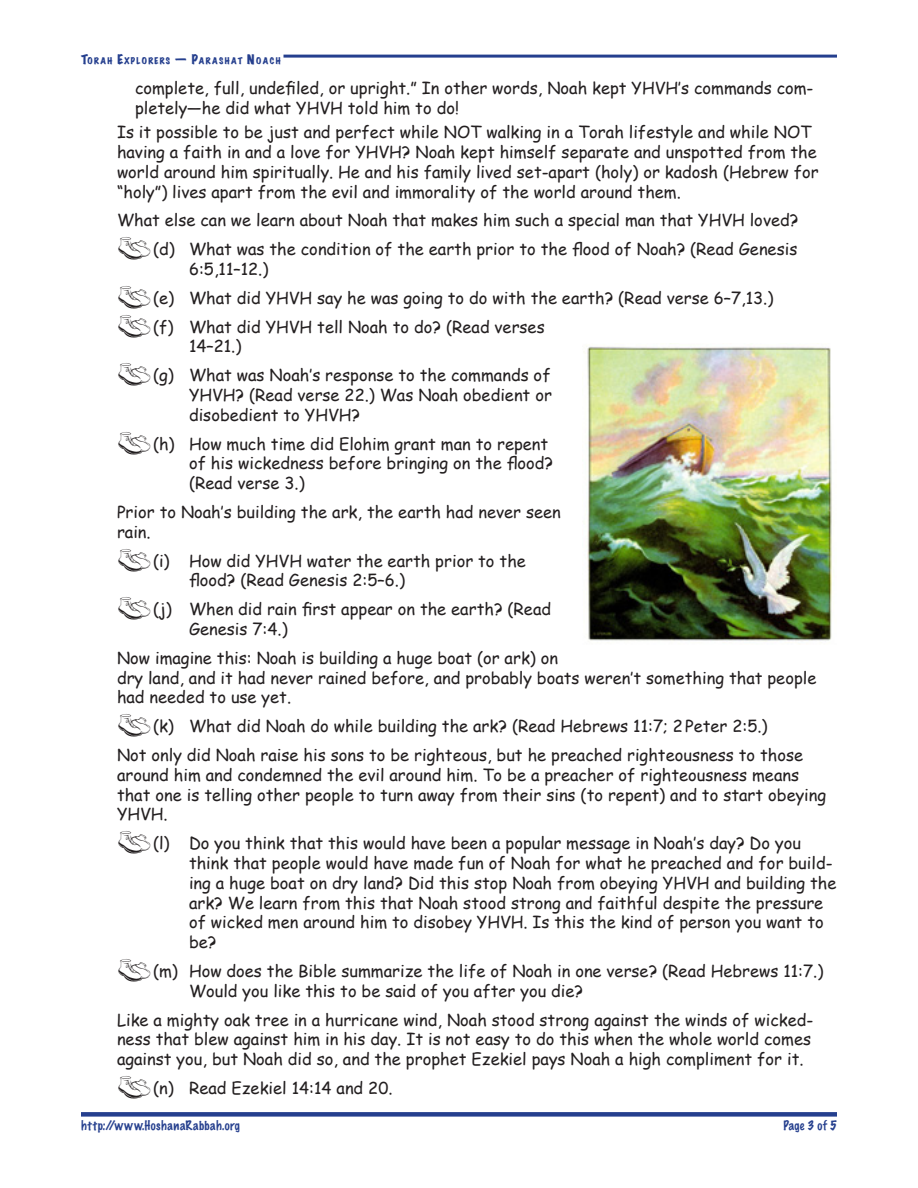
<style>
.page{position:relative;width:918px;height:1188px;background:#fff}
.page>*{position:absolute;margin:0;border:0;box-sizing:border-box;transform-origin:0 0}
.Lists_dbat_boot_lev{font:16.5px/19.8px "Comic Sans MS";color:#231f20}
.indent_left_2p{font:16.5px/19.8px "Comic Sans MS";color:#231f20}
.Lists_bullets_level{font:16.5px/19.8px "Comic Sans MS";color:#231f20}
.t1{font:100 12px "Marker Felt";letter-spacing:.045em;color:#253f8e}
.t2{font:expanded 8.4px "Marker Felt";letter-spacing:.165em;color:#253f8e}
.s1{font-size:12px}
.s2{font-family:"Outfitters";font-size:22.5px}
</style>
<div class="page">
<div style="left:81px;top:1112px;width:756px;height:5px;background:#253f8e"></div>
<hr style="left:284px;top:55px;width:553px;height:3px;background:#253f8e">
<img style="left:587px;top:343px;width:245px;height:298px">
<p class="t2" style="left:81px;top:54px;width:201px"><span class="s1">T</span>ORAH <span class="s1">E</span>XPLORERS <span class="s1">— P</span>ARASHAT <span class="s1">N</span>OACH</p>
<p class="Lists_bullets_level" style="left:135px;top:78px;width:680px">complete, full, undefiled, or upright.” In other words, Noah kept YHVH’s commands com&shy;pletely—he did what YHVH told him to do!</p>
<p class="indent_left_2p" style="left:117px;top:122px;width:703px">Is it possible to be just and perfect while NOT walking in a Torah lifestyle and while NOT having a faith in and a love for YHVH? Noah kept himself separate and unspotted from the world around him spiritually. He and his family lived set-apart (holy) or kadosh (Hebrew for “holy”) lives apart from the evil and immorality of the world around them.</p>
<p class="indent_left_2p" style="left:117px;top:210px;width:683px">What else can we learn about Noah that makes him such a special man that YHVH loved?</p>
<p class="Lists_dbat_boot_lev" style="left:189px;top:239px;width:610px;text-indent:-72px"><span class="s2">5</span>(d) What was the condition of the earth prior to the flood of Noah? (Read Genesis<br>6:5,11–12.)</p>
<p class="Lists_dbat_boot_lev" style="left:117px;top:287px;width:658px"><span class="s2">5</span>(e) What did YHVH say he was going to do with the earth? (Read verse 6–7,13.)</p>
<p class="Lists_dbat_boot_lev" style="left:189px;top:316px;width:357px;text-indent:-72px"><span class="s2">5</span>(f) What did YHVH tell Noah to do? (Read verses<br>14–21.)</p>
<p class="Lists_dbat_boot_lev" style="left:189px;top:365px;width:364px;text-align:justify;text-indent:-72px"><span class="s2">5</span>(g) What was Noah’s response to the commands of YHVH? (Read verse 22.) Was Noah obedient or disobedient to YHVH?</p>
<p class="Lists_dbat_boot_lev" style="left:189px;top:433px;width:366px;text-indent:-72px"><span class="s2">5</span>(h) How much time did Elohim grant man to repent of his wickedness before bringing on the flood? (Read verse 3.)</p>
<p class="indent_left_2p" style="left:117px;top:502px;width:445px">Prior to Noah’s building the ark, the earth had never seen rain.</p>
<p class="Lists_dbat_boot_lev" style="left:189px;top:550px;width:338px;text-indent:-72px"><span class="s2">5</span>(i) How did YHVH water the earth prior to the flood? (Read Genesis 2:5–6.)</p>
<p class="Lists_dbat_boot_lev" style="left:189px;top:599px;width:364px;text-indent:-72px"><span class="s2">5</span>(j) When did rain first appear on the earth? (Read<br>Genesis 7:4.)</p>
<p class="indent_left_2p" style="left:117px;top:647px;width:701px">Now imagine this: Noah is building a huge boat (or ark) on<br>dry land, and it had never rained before, and probably boats weren’t something that people had needed to use yet.</p>
<p class="Lists_dbat_boot_lev" style="left:117px;top:716px;width:652px"><span class="s2">5</span>(k) What did Noah do while building the ark? (Read Hebrews 11:7; 2Peter 2:5.)</p>
<p class="indent_left_2p" style="left:117px;top:745px;width:711px">Not only did Noah raise his sons to be righteous, but he preached righteousness to those around him and condemned the evil around him. To be a preacher of righteousness means that one is telling other people to turn away from their sins (to repent) and to start obeying YHVH.</p>
<p class="Lists_dbat_boot_lev" style="left:189px;top:833px;width:649px;text-indent:-72px"><span class="s2">5</span>(l) Do you think that this would have been a popular message in Noah’s day? Do you think that people would have made fun of Noah for what he preached and for build&shy;ing a huge boat on dry land? Did this stop Noah from obeying YHVH and building the ark? We learn from this that Noah stood strong and faithful despite the pressure of wicked men around him to disobey YHVH. Is this the kind of person you want to be?</p>
<p class="Lists_dbat_boot_lev" style="left:189px;top:961px;width:636px;text-indent:-72px"><span class="s2">5</span>(m) How does the Bible summarize the life of Noah in one verse? (Read Hebrews 11:7.)<br>Would you like this to be said of you after you die?</p>
<p class="indent_left_2p" style="left:117px;top:1009px;width:698px">Like a mighty oak tree in a hurricane wind, Noah stood strong against the winds of wicked&shy;ness that blew against him in his day. It is not easy to do this when the whole world comes against you, but Noah did so, and the prophet Ezekiel pays Noah a high compliment for it.</p>
<p class="Lists_dbat_boot_lev" style="left:117px;top:1078px;width:277px"><span class="s2">5</span>(n) Read Ezekiel 14:14 and 20.</p>
<p class="t1" style="left:81px;top:1117px;width:161px">http://www.HoshanaRabbah.org</p>
<p class="t1" style="left:783px;top:1117px;width:55px">Page 3 of 5</p>
</div>
